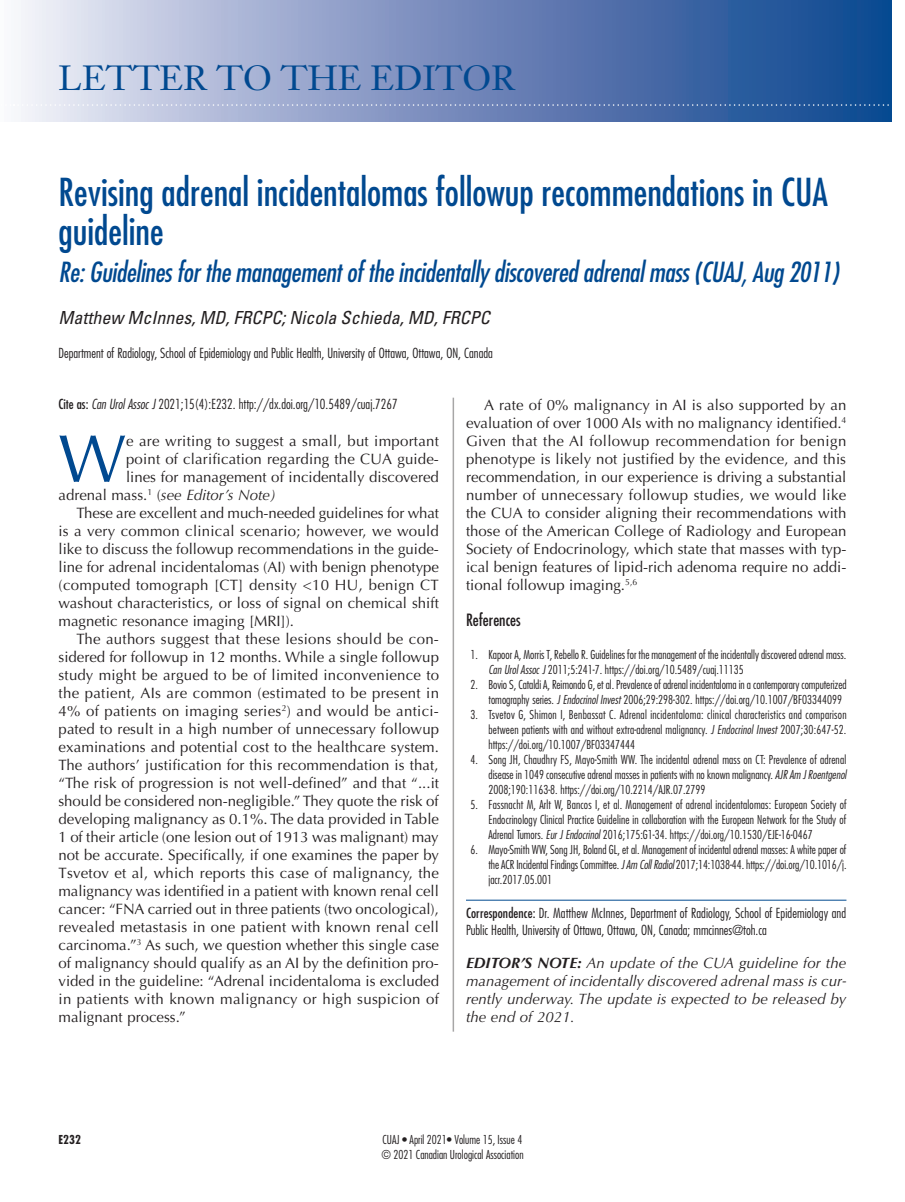
<style>
.page{position:relative;width:905px;height:1202px;background:#fff}
.page>*{position:absolute;margin:0;border:0;box-sizing:border-box;transform-origin:0 0}
.t1{font:67.5px "Optima";color:#014990}
.t2{font:condensed 37.5px/39px "Futura";color:#014990}
.t3{font:34.5px "Janson Text";color:#014990}
.t4{font:italic condensed 27px "Futura";letter-spacing:-.01em;color:#014990}
.t5{font:italic condensed 18px "Univers";color:#231f20}
.t6{font:condensed 16.5px "Futura";color:#231f20}
.t7{font:15px/18px "Optima";color:#231f20;text-align:justify}
.t8{font:15px "Optima";letter-spacing:.02em;color:#231f20}
.t9{font:italic 15px/18px "Optima";color:#231f20;text-align:justify}
.t10{font:300 condensed 13.5px/16.5px "Futura";color:#231f20}
.t11{font:300 condensed 12px/15px "Futura";color:#231f20;text-align:justify}
.t12{font:700 condensed 12px "Futura";color:#231f20}
.s1{font-weight:400}
.s2{font-style:italic}
.s3{font-style:normal}
.s4{font-weight:700}
</style>
<div class="page">
<svg style="left:21px;top:0;width:870px;height:3px;background:#7790be"></svg>
<hr style="left:452px;top:398px;width:2px;height:633px;background:#231f20">
<hr style="left:466px;top:900px;width:380px;height:1px;background:#014990">
<svg style="left:21px;top:3px;width:870px;height:119px;background:#7890be"></svg>
<svg style="left:21px;top:104px;width:871px;height:2px;background:#8fa3c9"></svg>
<h3 class="t3" style="left:58px;top:56px;width:458px">LETTER TO THE EDITO R</h3>
<h3 class="t3" style="left:58px;top:56px;width:389px">ORIGINAL RESEARCH</h3>
<h2 class="t2" style="left:58px;top:172px;width:771px">Revising adrenal incidentalomas followup recommendations in CUA guideline</h2>
<h3 class="t4" style="left:58px;top:255px;width:782px">Re: Guidelines for the management of the incidentally discovered adrenal mass (CUAJ, Aug 2011)</h3>
<p class="t5" style="left:58px;top:306px;width:432px">Matthew McInnes, MD, FRCPC; Nicola Schieda, MD, FRCPC</p>
<p class="t10" style="left:58px;top:344px;width:436px">Department of Radiology, School of Epidemiology and Public Health, University of Ottawa, Ottawa, ON, Canada</p>
<p class="t10" style="left:58px;top:395px;width:341px"><span class="s1">Cite as:</span> <span class="s2">Can Urol Assoc J</span> 2021;15(4):E232. http://dx.doi.org/10.5489/cuaj.7267</p>
<h1 class="t1" style="left:58px;top:419px;width:69px">W</h1>
<p class="t8" style="left:126px;top:432px;width:314px">e are writing to suggest a small, but important</p>
<p class="t7" style="left:126px;top:450px;width:314px">point of clarification regarding the CUA guide-</p>
<p class="t7" style="left:126px;top:468px;width:314px">lines for management of incidentally discovered</p>
<p class="t9" style="left:58px;top:486px;width:219px"><span class="s3">adrenal mass.</span><sup>1</sup> <span class="s3">(</span>see Editor’s Note)</p>
<p class="t7" style="left:76px;top:504px;width:364px">These are excellent and much-needed guidelines for what</p>
<p class="t8" style="left:58px;top:522px;width:382px">is a very common clinical scenario; however, we would</p>
<p class="t7" style="left:58px;top:540px;width:382px">like to discuss the followup recommendations in the guide-</p>
<p class="t7" style="left:58px;top:558px;width:382px">line for adrenal incidentalomas (AI) with benign phenotype</p>
<p class="t8" style="left:58px;top:576px;width:382px">(computed tomograph [CT] density &lt;10 HU, benign CT</p>
<p class="t7" style="left:58px;top:594px;width:382px">washout characteristics, or loss of signal on chemical shift</p>
<p class="t7" style="left:58px;top:612px;width:237px">magnetic resonance imaging [MRI]).</p>
<p class="t8" style="left:76px;top:630px;width:364px">The authors suggest that these lesions should be con-</p>
<p class="t7" style="left:58px;top:648px;width:382px">sidered for followup in 12 months. While a single followup</p>
<p class="t7" style="left:58px;top:666px;width:382px">study might be argued to be of limited inconvenience to</p>
<p class="t8" style="left:58px;top:684px;width:382px">the patient, AIs are common (estimated to be present in</p>
<p class="t8" style="left:58px;top:702px;width:382px">4% of patients on imaging series<sup>2</sup>) and would be antici-</p>
<p class="t7" style="left:59px;top:720px;width:382px">pated to result in a high number of unnecessary followup</p>
<p class="t7" style="left:59px;top:738px;width:382px">examinations and potential cost to the healthcare system.</p>
<p class="t7" style="left:59px;top:756px;width:381px">The authors’ justification for this recommendation is that,</p>
<p class="t7" style="left:59px;top:774px;width:382px">“The risk of progression is not well-defined” and that “...it</p>
<p class="t7" style="left:59px;top:792px;width:381px">should be considered non-negligible.” They quote the risk of</p>
<p class="t7" style="left:59px;top:810px;width:382px">developing malignancy as 0.1%. The data provided in Table</p>
<p class="t7" style="left:59px;top:828px;width:382px">1 of their article (one lesion out of 1913 was malignant) may</p>
<p class="t7" style="left:59px;top:846px;width:382px">not be accurate. Specifically, if one examines the paper by</p>
<p class="t8" style="left:59px;top:864px;width:382px">Tsvetov et al, which reports this case of malignancy, the</p>
<p class="t7" style="left:59px;top:882px;width:382px">malignancy was identified in a patient with known renal cell</p>
<p class="t7" style="left:59px;top:900px;width:382px">cancer: “FNA carried out in three patients (two oncological),</p>
<p class="t7" style="left:59px;top:918px;width:382px">revealed metastasis in one patient with known renal cell</p>
<p class="t7" style="left:59px;top:936px;width:382px">carcinoma.”<sup>3</sup> As such, we question whether this single case</p>
<p class="t7" style="left:59px;top:954px;width:382px">of malignancy should qualify as an AI by the definition pro-</p>
<p class="t7" style="left:59px;top:972px;width:382px">vided in the guideline: “Adrenal incidentaloma is excluded</p>
<p class="t8" style="left:59px;top:990px;width:382px">in patients with known malignancy or high suspicion of</p>
<p class="t7" style="left:59px;top:1008px;width:129px">malignant process.”</p>
<p class="t7" style="left:466px;top:396px;width:382px;text-indent:18px">A rate of 0% malignancy in AI is also supported by an evaluation of over 1000 AIs with no malignancy identified.<sup>4<br></sup>Given that the AI followup recommendation for benign phenotype is likely not justified by the evidence, and this recommendation, in our experience is driving a substantial number of unnecessary followup studies, we would like the CUA to consider aligning their recommendations with those of the American College of Radiology and European Society of Endocrinology, which state that masses with typ&shy;ical benign features of lipid-rich adenoma require no addi&shy;tional followup imaging.<sup>5,6</sup></p>
<p class="t6" style="left:466px;top:609px;width:56px">References</p>
<p class="t11" style="left:488px;top:646px;width:359px;text-indent:-18px">1. Kapoor A, Morris T, Rebello R. Guidelines for the management of the incidentally discovered adrenal mass.<br><span class="s2">Can Urol Assoc J</span> 2011;5:241-7. https://doi.org/10.5489/cuaj.11135</p>
<p class="t11" style="left:488px;top:676px;width:360px;text-indent:-18px">2. Bovio S, Cataldi A, Reimondo G, et al. Prevalence of adrenal incidentaloma in a contemporary computerized tomography series. <span class="s2">J Endocrinol Invest</span> 2006;29:298-302. https://doi.org/10.1007/BF03344099</p>
<p class="t11" style="left:488px;top:706px;width:359px;text-indent:-18px">3. Tsvetov G, Shimon I, Benbassat C. Adrenal incidentaloma: clinical characteristics and comparison between patients with and without extra-adrenal malignancy. <span class="s2">J Endocrinol Invest</span> 2007;30:647-52. https://doi.org/10.1007/BF03347444</p>
<p class="t11" style="left:488px;top:751px;width:359px;text-indent:-18px">4. Song JH, Chaudhry FS, Mayo-Smith WW. The incidental adrenal mass on CT: Prevalence of adrenal disease in 1049 consecutive adrenal masses in patients with no known malignancy. <span class="s2">AJR Am J Roentgenol </span>2008;190:1163-8. https://doi.org/10.2214/AJR.07.2799</p>
<p class="t11" style="left:488px;top:796px;width:360px;text-indent:-18px">5. Fassnacht M, Arlt W, Bancos I, et al. Management of adrenal incidentalomas: European Society of Endocrinology Clinical Practice Guideline in collaboration with the European Network for the Study of Adrenal Tumors. <span class="s2">Eur J Endocrinol</span> 2016;175:G1-34. https://doi.org/10.1530/EJE-16-0467</p>
<p class="t11" style="left:488px;top:841px;width:359px;text-indent:-18px">6. Mayo-Smith WW, Song JH, Boland GL, et al. Management of incidental adrenal masses: A white paper of the ACR Incidental Findings Committee. <span class="s2">J Am Coll Radiol</span> 2017;14:1038-44. https://doi.org/10.1016/j. jacr.2017.05.001</p>
<p class="t10" style="left:466px;top:905px;width:382px"><span class="s1">Correspondence:</span> Dr. Matthew McInnes, Department of Radiology, School of Epidemiology and<br>Public Health, University of Ottawa, Ottawa, ON, Canada; mmcinnes@toh.ca</p>
<p class="t9" style="left:466px;top:954px;width:382px"><span class="s4">EDITOR’S NOTE:</span> An update of the CUA guideline for the management of incidentally discovered adrenal mass is cur&shy;rently underway. The update is expected to be released by the end of 2021.</p>
<p class="t12" style="left:58px;top:1131px;width:24px">E232</p>
<p class="t11" style="left:381px;top:1132px;width:144px;line-height:14.4px">CUAJ • April 2021• Volume 15, Issue 4 © 2021 Canadian Urological Association</p>
</div>
